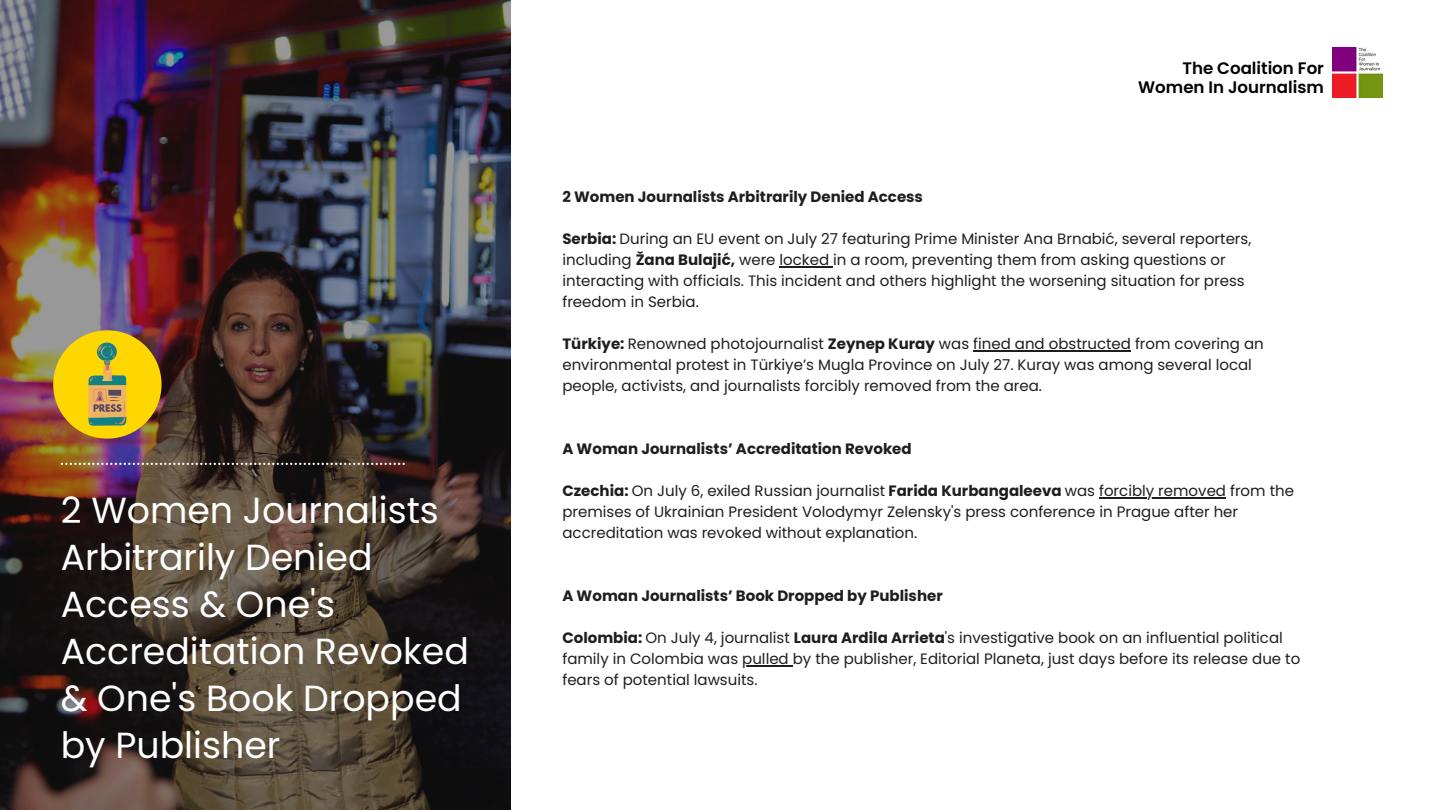
<style>
.page{position:relative;width:1440px;height:810px;background:#fff}
.page>*{position:absolute;margin:0;border:0;box-sizing:border-box;transform-origin:0 0}
.t1{font:36.3px/47px "Poppins";color:#fff}
.t2{font:600 16.7px/19.5px "Poppins";color:#000;text-align:right}
.t3{font:15px/21px "Poppins";color:#1e1e1e}
.t4{font:700 15px "Poppins";color:#1e1e1e}
.s1{font-weight:700}
</style>
<div class="page">
<img style="left:0;top:1px;width:511px;height:808px">
<div style="left:53px;top:330px;width:109px;height:109px;background:#ffd700;border-radius:50%"></div>
<svg style="left:61px;top:463px;width:344px;height:2px"></svg>
<img style="left:1332px;top:48px;width:51px;height:50px">
<svg style="left:88px;top:343px;width:39px;height:83px"></svg>
<hr style="left:780px;top:266px;width:53px;height:2px;background:#1e1e1e">
<hr style="left:973px;top:350px;width:158px;height:2px;background:#1e1e1e">
<hr style="left:1099px;top:497px;width:127px;height:2px;background:#1e1e1e">
<hr style="left:742px;top:665px;width:51px;height:2px;background:#1e1e1e">
<h1 class="t1" style="left:61px;top:487px;width:410px">2 Women Journalists<br>Arbitrarily Denied<br>Access &amp; One's<br>Accreditation Revoked &amp; One's Book Dropped by Publisher</h1>
<p class="t2" style="left:1138px;top:58px;width:187px">The Coalition For<br>Women In Journalism</p>
<p class="t4" style="left:562px;top:187px;width:362px">2 Women Journalists Arbitrarily Denied Access</p>
<p class="t3" style="left:562px;top:229px;width:690px"><span class="s1">Serbia:</span> During an EU event on July 27 featuring Prime Minister Ana Brnabić, several reporters, including <span class="s1">Žana Bulajić,</span> were locked in a room, preventing them from asking questions or interacting with officials. This incident and others highlight the worsening situation for press freedom in Serbia.</p>
<p class="t3" style="left:562px;top:334px;width:703px"><span class="s1">Türkiye:</span> Renowned photojournalist <span class="s1">Zeynep Kuray</span> was fined and obstructed from covering an environmental protest in Türkiye’s Mugla Province on July 27. Kuray was among several local people, activists, and journalists forcibly removed from the area.</p>
<p class="t4" style="left:562px;top:439px;width:351px">A Woman Journalists’ Accreditation Revoked</p>
<p class="t3" style="left:562px;top:481px;width:733px"><span class="s1">Czechia:</span> On July 6, exiled Russian journalist <span class="s1">Farida Kurbangaleeva</span> was forcibly removed from the premises of Ukrainian President Volodymyr Zelensky's press conference in Prague after her accreditation was revoked without explanation.</p>
<p class="t4" style="left:562px;top:586px;width:382px">A Woman Journalists’ Book Dropped by Publisher</p>
<p class="t3" style="left:562px;top:628px;width:739px"><span class="s1">Colombia:</span> On July 4, journalist <span class="s1">Laura Ardila Arrieta</span>'s investigative book on an influential political family in Colombia was pulled by the publisher, Editorial Planeta, just days before its release due to fears of potential lawsuits.</p>
</div>
